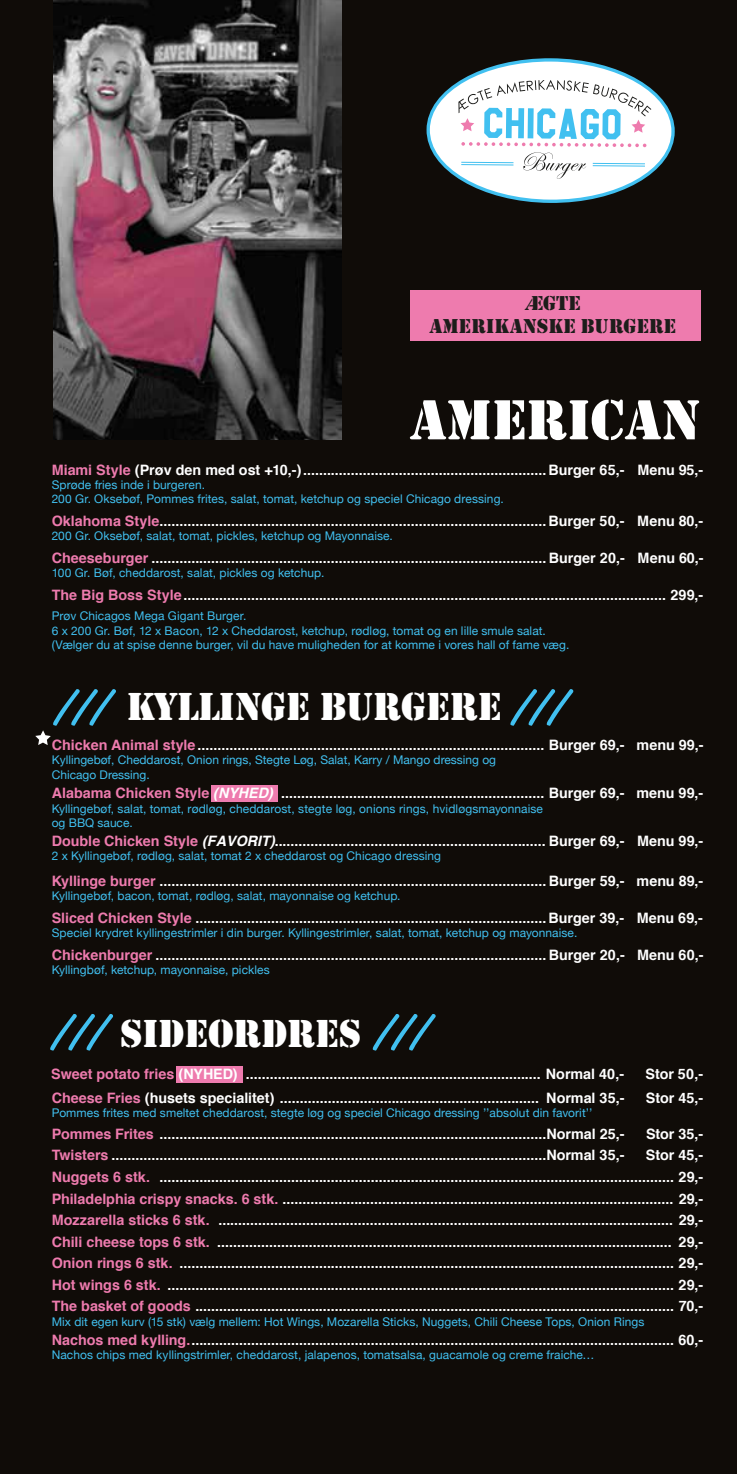
<style>
.page{position:relative;width:737px;height:1474px;background:#fff}
.page>*{position:absolute;margin:0;border:0;box-sizing:border-box;transform-origin:0 0}
.t1{font:58.62px "Stencil";color:#fff}
.t2{font:40.25px "Stencil";letter-spacing:-.005em;color:#fff}
.t3{font:20.65px/22.9px "Stencil";letter-spacing:.005em;color:#1d1d1b;text-align:center}
.t4{font:700 14.35px/21.5px "Helvetica";color:#fff;text-align:justify}
.t5{font:11.9px/14.3px "Helvetica Neue";letter-spacing:.005em;color:#41c0f0}
.s1{color:#ee7bae}
.s2{font-style:italic}
</style>
<div class="page">
<div style="left:0;top:0;width:737px;height:1473px;background:#100c08"></div>
<div style="left:410px;top:290px;width:290px;height:50px;background:#ee7bae"></div>
<div style="left:175px;top:1066px;width:67px;height:17px;background:#ee7bae"></div>
<div style="left:211px;top:785px;width:67px;height:17px;background:#ee7bae"></div>
<svg style="left:510px;top:689px;width:63px;height:36px"></svg>
<svg style="left:50px;top:1014px;width:63px;height:36px"></svg>
<svg style="left:373px;top:1014px;width:62px;height:36px"></svg>
<svg style="left:35px;top:689px;width:81px;height:56px"></svg>
<img style="left:54px;top:0;width:287px;height:439px">
<svg style="left:428px;top:58px;width:247px;height:145px"></svg>
<h3 class="t3" style="left:429px;top:292px;width:248px">ÆGTE<br>AMERIKANSKE BURGERE</h3>
<h1 class="t1" style="left:410px;top:386px;width:292px">AMERICAN</h1>
<p class="t4" style="left:52px;top:459px;width:653px"><span class="s1">Miami Style</span> (Prøv den med ost +10,-)............................................................. Burger 65,- Menu 95,-</p>
<p class="t5" style="left:52px;top:478px;width:453px">Sprøde fries inde i burgeren.<br>200 Gr. Oksebøf, Pommes frites, salat, tomat, ketchup og speciel Chicago dressing.</p>
<p class="t4" style="left:52px;top:510px;width:653px"><span class="s1">Oklahoma Style</span>................................................................................................. Burger 50,- Menu 80,-</p>
<p class="t5" style="left:52px;top:529px;width:343px">200 Gr. Oksebøf, salat, tomat, pickles, ketchup og Mayonnaise.</p>
<p class="t4" style="left:52px;top:547px;width:653px"><span class="s1">Cheeseburger</span> ................................................................................................... Burger 20,- Menu 60,-</p>
<p class="t5" style="left:52px;top:566px;width:274px">100 Gr. Bøf, cheddarost, salat, pickles og ketchup.</p>
<p class="t4" style="left:52px;top:584px;width:653px"><span class="s1">The Big Boss Style</span>......................................................................................................................... 299,-</p>
<p class="t5" style="left:52px;top:609px;width:519px">Prøv Chicagos Mega Gigant Burger.<br>6 x 200 Gr. Bøf, 12 x Bacon, 12 x Cheddarost, ketchup, rødløg, tomat og en lille smule salat. (Vælger du at spise denne burger, vil du have muligheden for at komme i vores hall of fame væg.</p>
<h2 class="t2" style="left:127px;top:683px;width:376px">KYLLINGE BURGERE</h2>
<p class="t4" style="left:52px;top:734px;width:653px"><span class="s1">Chicken Animal style</span>....................................................................................... Burger 69,- menu 99,-</p>
<p class="t5" style="left:52px;top:753px;width:446px">Kyllingebøf, Cheddarost, Onion rings, Stegte Løg, Salat, Karry / Mango dressing og<br>Chicago Dressing.</p>
<p class="t4" style="left:52px;top:782px;width:653px"><span class="s1">Alabama Chicken Style</span> <span class="s2">(NYHED)</span> .................................................................. Burger 69,- menu 99,-</p>
<p class="t5" style="left:52px;top:802px;width:493px">Kyllingebøf, salat, tomat, rødløg, cheddarost, stegte løg, onions rings, hvidløgsmayonnaise og BBQ sauce.</p>
<p class="t4" style="left:52px;top:830px;width:653px"><span class="s1">Double Chicken Style</span> <span class="s2">(FAVORIT)</span>.................................................................... Burger 69,- Menu 99,-</p>
<p class="t5" style="left:52px;top:849px;width:391px">2 x Kyllingebøf, rødløg, salat, tomat 2 x cheddarost og Chicago dressing</p>
<p class="t4" style="left:52px;top:870px;width:653px"><span class="s1">Kyllinge burger</span> ................................................................................................. Burger 59,- menu 89,-</p>
<p class="t5" style="left:52px;top:889px;width:350px">Kyllingebøf, bacon, tomat, rødløg, salat, mayonnaise og ketchup.</p>
<p class="t4" style="left:52px;top:907px;width:574px"><span class="s1">Sliced Chicken Style</span> ........................................................................................Burger 39,-</p>
<p class="t5" style="left:52px;top:926px;width:527px">Speciel krydret kyllingestrimler i din burger. Kyllingestrimler, salat, tomat, ketchup og mayonnaise.</p>
<p class="t4" style="left:52px;top:944px;width:653px"><span class="s1">Chickenburger</span> .................................................................................................. Burger 20,- Menu 60,-</p>
<p class="t5" style="left:52px;top:963px;width:219px">Kyllingbøf, ketchup, mayonnaise, pickles</p>
<p class="t4" style="left:636px;top:907px;width:68px">Menu 69,-</p>
<h2 class="t2" style="left:120px;top:1010px;width:243px">SIDEORDRES</h2>
<p class="t4" style="left:51px;top:1063px;width:574px"><span class="s1">Sweet potato fries</span> (NYHED) .......................................................................... Normal 40,-</p>
<p class="t4" style="left:645px;top:1063px;width:59px">Stor 50,-</p>
<p class="t4" style="left:52px;top:1087px;width:574px"><span class="s1">Cheese Fries</span> (husets specialitet) ................................................................. Normal 35,-</p>
<p class="t4" style="left:646px;top:1087px;width:59px">Stor 45,-</p>
<p class="t5" style="left:52px;top:1106px;width:542px">Pommes frites med smeltet cheddarost, stegte løg og speciel Chicago dressing ’’absolut din favorit’’</p>
<p class="t4" style="left:52px;top:1123px;width:574px"><span class="s1">Pommes Frites</span> .................................................................................................Normal 25,-</p>
<p class="t4" style="left:646px;top:1123px;width:59px">Stor 35,-</p>
<p class="t4" style="left:52px;top:1144px;width:574px"><span class="s1">Twisters</span> .............................................................................................................Normal 35,-</p>
<p class="t4" style="left:52px;top:1144px;width:653px;text-indent:594px">Stor 45,- <span class="s1">Nuggets 6 stk.</span> ................................................................................................................................. 29,- <span class="s1">Philadelphia crispy snacks. 6 stk.</span> .................................................................................................. 29,- <span class="s1">Mozzarella sticks 6 stk.</span> .................................................................................................................. 29,- <span class="s1">Chili cheese tops 6 stk.</span> .................................................................................................................. 29,- <span class="s1">Onion rings 6 stk.</span> ............................................................................................................................ 29,- <span class="s1">Hot wings 6 stk.</span> ............................................................................................................................... 29,- <span class="s1">The basket of goods</span> ........................................................................................................................ 70,-</p>
<p class="t5" style="left:52px;top:1314px;width:594px">Mix dit egen kurv (15 stk) vælg mellem: Hot Wings, Mozarella Sticks, Nuggets, Chili Cheese Tops, Onion Rings</p>
<p class="t4" style="left:52px;top:1329px;width:653px"><span class="s1">Nachos med kylling.</span>......................................................................................................................... 60,-</p>
<p class="t5" style="left:52px;top:1348px;width:544px">Nachos chips med kyllingstrimler, cheddarost, jalapenos, tomatsalsa, guacamole og creme fraiche…</p>
</div>
